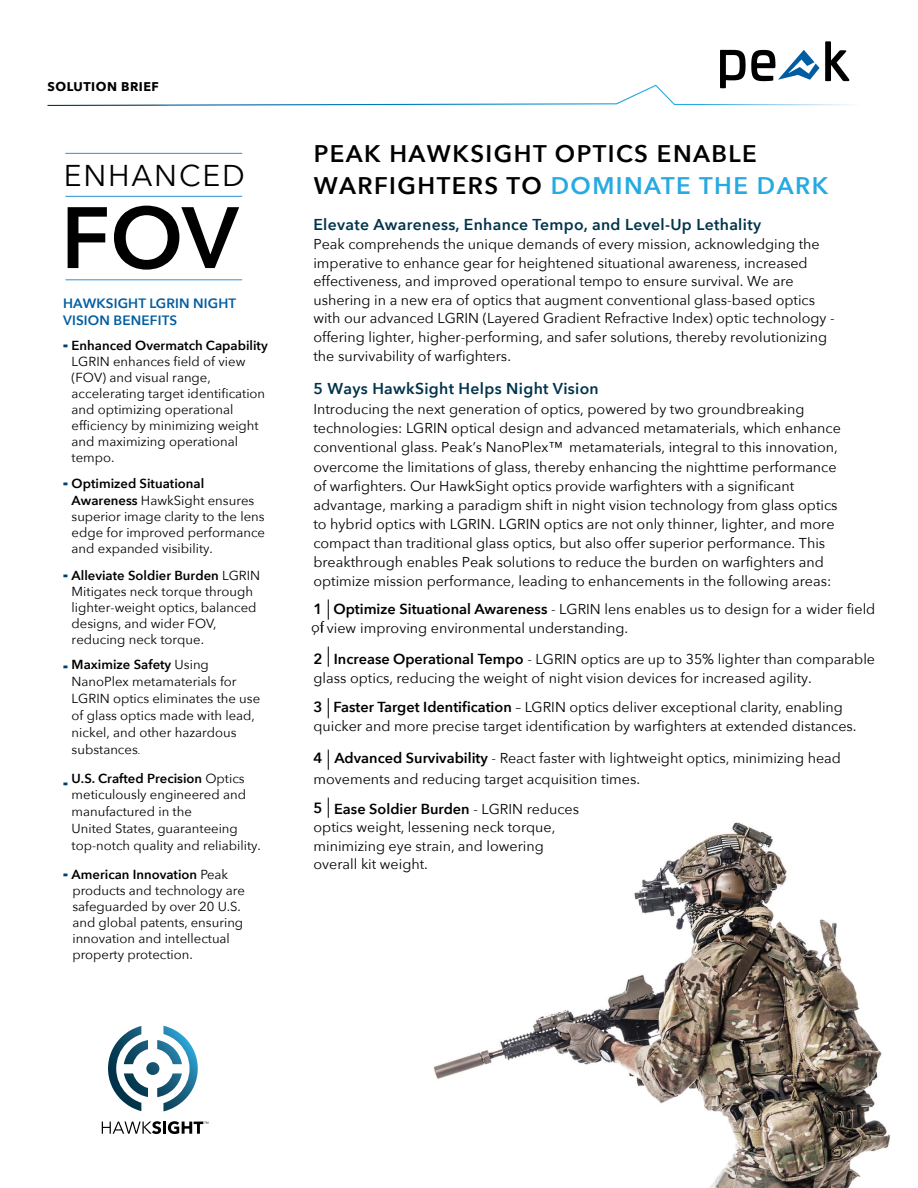
<style>
.page{position:relative;width:918px;height:1188px;background:#fff}
.page>*{position:absolute;margin:0;border:0;box-sizing:border-box;transform-origin:0 0}
.t1{font:600 85.95px "Avenir Next";color:#000}
.t2{font:30px "Avenir Next";letter-spacing:.06em;color:#000}
.t3{font:600 24px/31.5px "Avenir Next";letter-spacing:.06em;color:#000}
.t4{font:600 15.75px "Avenir Next";letter-spacing:.02em;color:#00334a}
.t5{font:600 14.85px "Avenir Next";color:#000}
.t6{font:600 14.55px "Avenir Next";color:#000}
.t7{font:800 14.55px "Avenir Next";color:#00416a}
.t8{font:14.25px/19.2px "Avenir Next";color:#000}
.t9{font:14.25px/18.3px "Avenir Next";color:#000}
.t10{font:600 13.5px/16.5px "Avenir Next";letter-spacing:.01em;color:#005da1}
.t11{font:13.05px/15.9px "Avenir Next";color:#000}
.t12{font:700 12.6px "Avenir Next";letter-spacing:.04em;color:#000}
.s1{font-weight:800;font-size:14.55px;color:#00416a}
.s2{font-weight:600}
.s3{font-size:9px}
.s4{color:#27aae1}
.s5{font-style:inherit}
.s6{font-size:14.85px}
.s7{font-weight:400;font-size:14.25px}
.s8{font-weight:600;font-size:14.85px}
.s9{font-weight:600;font-size:14.55px}
</style>
<div class="page">
<img style="left:327px;top:813px;width:563px;height:375px">
<svg style="left:47px;top:41px;width:804px;height:65px"></svg>
<hr style="left:65px;top:196px;width:177px;height:1px;background:#2c92d8">
<hr style="left:65px;top:279px;width:177px;height:1px;background:#2c92d8">
<hr style="left:65px;top:153px;width:177px;height:1px;background:#2c92d8">
<svg style="left:328px;top:599px;width:1px;height:21px"></svg>
<svg style="left:328px;top:647px;width:1px;height:20px"></svg>
<svg style="left:328px;top:750px;width:1px;height:20px"></svg>
<svg style="left:328px;top:798px;width:1px;height:20px"></svg>
<svg style="left:328px;top:698px;width:1px;height:20px"></svg>
<svg style="left:102px;top:1121px;width:106px;height:13px"></svg>
<svg style="left:108px;top:1026px;width:90px;height:85px"></svg>
<p class="t12" style="left:48px;top:76px;width:113px">SOLUTION BRIEF</p>
<h2 class="t2" style="left:64px;top:150px;width:182px">ENHANCED</h2>
<h1 class="t1" style="left:61px;top:164px;width:179px">FOV</h1>
<p class="t10" style="left:63px;top:295px;width:175px">HAWKSIGHT LGRIN NIGHT<br>VISION BENEFITS</p>
<p class="t11" style="left:72px;top:337px;width:198px;text-indent:-9px"><span class="s1">-</span> <span class="s2">Enhanced Overmatch Capability<br></span>LGRIN enhances field of view (FOV) and visual range, accelerating target identification and optimizing operational efficiency by minimizing weight and maximizing operational tempo.</p>
<p class="t11" style="left:72px;top:475px;width:195px;text-indent:-9px"><span class="s1">-</span> <span class="s2">Optimized Situational<br>Awareness</span> HawkSight ensures superior image clarity to the lens edge for improved performance and expanded visibility.</p>
<p class="t11" style="left:72px;top:567px;width:190px;text-indent:-9px"><span class="s1">-</span> <span class="s2">Alleviate Soldier Burden</span> LGRIN<br>Mitigates neck torque through lighter-weight optics, balanced designs, and wider FOV, reducing neck torque.</p>
<p class="t7" style="left:63px;top:656px;width:6px">-</p>
<p class="t11" style="left:72px;top:656px;width:190px;line-height:17px"><span class="s2">Maximize Safety</span> Using<br>NanoPlex metamaterials for<br>LGRIN optics eliminates the use of glass optics made with lead, nickel, and other hazardous substances<span class="s3">.</span></p>
<p class="t11" style="left:72px;top:769px;width:191px;line-height:17px"><span class="s2">U.S. Crafted Precision</span> Optics meticulously engineered and manufactured in the<br>United States, guaranteeing top-notch quality and reliability.</p>
<p class="t11" style="left:72px;top:866px;width:174px;text-indent:-9px"><span class="s1">-</span> <span class="s2">American Innovation</span> Peak products and technology are safeguarded by over 20 U.S. and global patents, ensuring innovation and intellectual property protection.</p>
<p class="t7" style="left:63px;top:774px;width:6px">-</p>
<h3 class="t3" style="left:314px;top:138px;width:516px">PEAK HAWKSIGHT OPTICS ENABLE<br>WARFIGHTERS TO <span class="s4">DOMINATE THE DARK</span></h3>
<p class="t4" style="left:313px;top:211px;width:449px">Elevate Awareness, Enhance Tempo, and Level-Up Lethality</p>
<p class="t8" style="left:313px;top:234px;width:523px;line-height:18.6px">Peak comprehends the unique demands of every mission, acknowledging the imperative to enhance gear for heightened situational awareness, increased effectiveness, and improved operational tempo to ensure survival. We are ushering in a new era of optics that augment conventional glass-based optics with our advanced LGRIN (Layered Gradient Refractive Index) optic technology - offering lighter, higher-performing, and safer solutions, thereby revolutionizing the survivability of warfighters.</p>
<p class="t4" style="left:313px;top:375px;width:287px">5 Ways HawkSight Helps Night Vision</p>
<p class="t8" style="left:313px;top:399px;width:529px">Introducing the next generation of optics, powered by two groundbreaking technologies: LGRIN optical design and advanced metamaterials, which <span class="s5">enhance </span>conventional glass. Peak’s NanoPlex™ metamaterials, integral to this innovation, overcome the limitations of glass, thereby enhancing the nighttime performance of warfighters. Our HawkSight optics provide warfighters with a significant advantage, marking a paradigm shift in night vision technology from glass optics to hybrid optics with LGRIN. LGRIN optics are not only thinner, lighter, and more compact than traditional glass optics<span class="s5">,</span> but also offer superior performance. This breakthrough enables Peak <span class="s5">s</span>olutions to reduce the burden on warfighters and optimize mission performance, leading to enhancements in the following areas:</p>
<p class="t6" style="left:314px;top:597px;width:563px"><span class="s6">1</span> Optimize Situational Awareness <span class="s7">- LGRIN lens</span> <span class="s7">enables us to design for a</span> <span class="s7">wider field</span></p>
<p class="t9" style="left:311px;top:617px;width:14px">of</p>
<p class="t9" style="left:313px;top:612px;width:563px;line-height:30.9px">, i <span class="s5">view i</span>mproving environmental understanding.<br><span class="s8">2</span> <span class="s9">Increase Operational Tempo</span> - LGRIN optics are up to 35% lighter than comparable</p>
<p class="t9" style="left:314px;top:663px;width:531px;line-height:29px">glass optics, <span class="s5">reducing</span> the <span class="s5">weight of</span> night vision device<span class="s5">s</span> for increased agility.<br><span class="s8">3</span> <span class="s9">Faster Target Identification</span> – LGRIN optics deliver exceptional clarity, enabling</p>
<p class="t9" style="left:314px;top:716px;width:545px">quicker and more precise target identification by warfighters at extended distances.</p>
<p class="t5" style="left:314px;top:745px;width:11px">4</p>
<p class="t5" style="left:314px;top:795px;width:11px">5</p>
<p class="t9" style="left:314px;top:747px;width:529px;line-height:21.3px;text-indent:21px"><span class="s9">Advanced Survivability</span> - React faster with lightweight optics, minimizing head movements and reducing target acquisition times.</p>
<p class="t6" style="left:334px;top:796px;width:247px">Ease Soldier Burden <span class="s7">- LGRIN reduces</span></p>
<p class="t9" style="left:314px;top:818px;width:243px">optics weight, lessening neck torque, minimizing eye strain, and lowering overall kit weight.</p>
</div>
